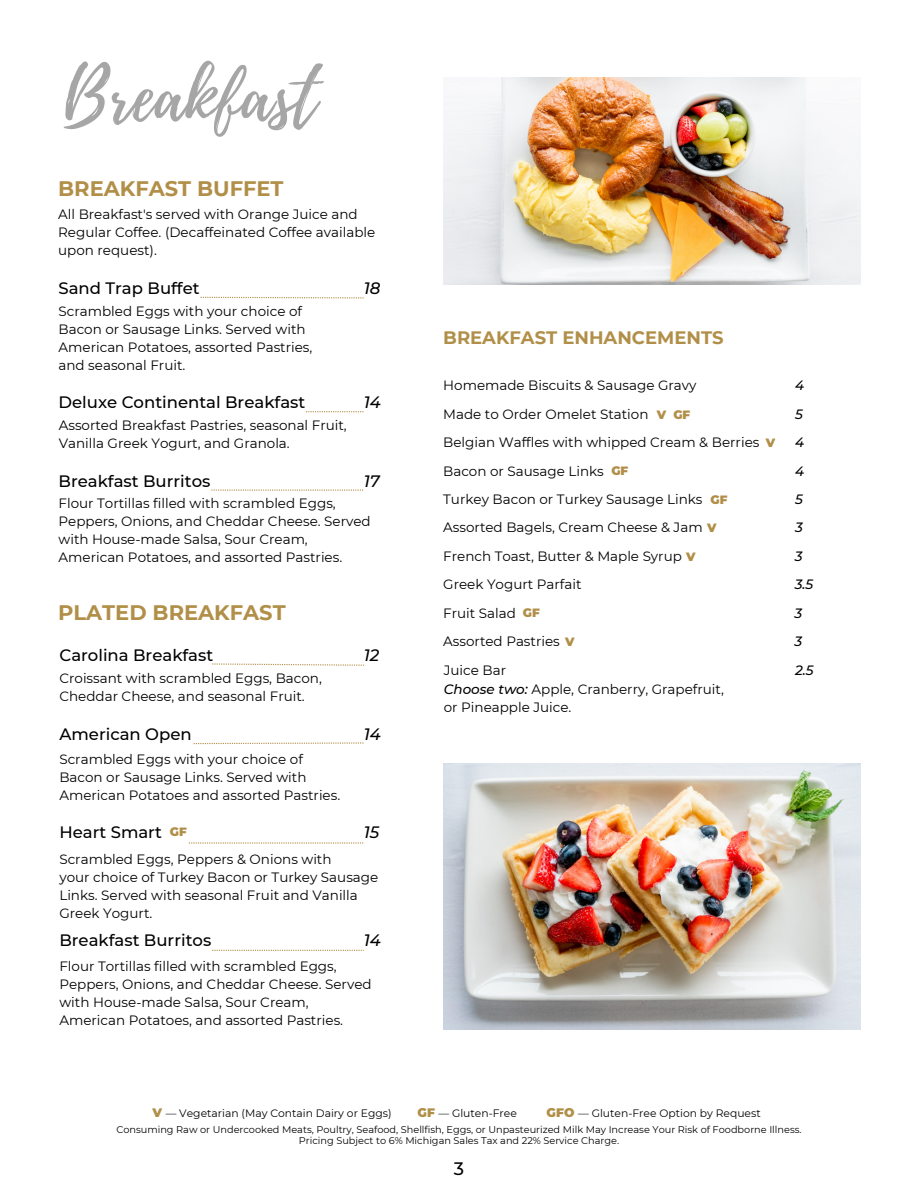
<style>
.page{position:relative;width:918px;height:1188px;background:#fff}
.page>*{position:absolute;margin:0;border:0;box-sizing:border-box;transform-origin:0 0}
.t1{font:70.5px "Playlist Script";color:#a6a6a6}
.t2{font:700 21px "Montserrat";color:#b18f48}
.t3{font:700 18px "Montserrat";color:#b18f48}
.t4{font:500 18px "Montserrat";color:#000}
.t5{font:500 16.5px "Montserrat";color:#000}
.t6{font:italic 500 16.5px "Montserrat";color:#000}
.t7{font:13.5px/18px "Montserrat";color:#000}
.t8{font:italic 500 13.5px "Montserrat";color:#000}
.t9{font:900 12.3px "Montserrat";color:#b18f48}
.t10{font:900 12px "Montserrat";color:#b18f48}
.t11{font:10.8px "Montserrat";color:#000}
.t12{font:9.75px "Montserrat";color:#000}
.s1{font-weight:500;font-style:italic}
</style>
<div class="page">
<img style="left:443px;top:78px;width:418px;height:207px">
<img style="left:443px;top:764px;width:418px;height:265px">
<svg style="left:201px;top:297px;width:163px;height:1px"></svg>
<svg style="left:306px;top:411px;width:57px;height:1px"></svg>
<svg style="left:211px;top:490px;width:152px;height:1px"></svg>
<svg style="left:212px;top:663px;width:152px;height:3px"></svg>
<svg style="left:194px;top:742px;width:169px;height:2px"></svg>
<svg style="left:189px;top:842px;width:174px;height:2px"></svg>
<svg style="left:212px;top:950px;width:152px;height:1px"></svg>
<p class="t1" style="left:64px;top:46px;width:255px">Breakfast</p>
<p class="t2" style="left:58px;top:175px;width:227px">BREAKFAST BUFFET</p>
<p class="t7" style="left:58px;top:205px;width:319px">All Breakfast's served with Orange Juice and<br>Regular Coffee. (Decaffeinated Coffee available upon request).</p>
<p class="t5" style="left:59px;top:279px;width:143px">Sand Trap Buffet</p>
<p class="t7" style="left:59px;top:302px;width:245px">Scrambled Eggs with your choice of</p>
<p class="t7" style="left:59px;top:320px;width:255px">Bacon or Sausage Links. Served with<br>American Potatoes, assorted Pastries,</p>
<p class="t7" style="left:59px;top:356px;width:128px">and seasonal Fruit.</p>
<p class="t5" style="left:59px;top:392px;width:248px">Deluxe Continental Breakfast</p>
<p class="t7" style="left:59px;top:416px;width:290px">Assorted Breakfast Pastries, seasonal Fruit,<br>Vanilla Greek Yogurt, and Granola.</p>
<p class="t6" style="left:364px;top:279px;width:18px">18</p>
<p class="t6" style="left:364px;top:392px;width:19px">14</p>
<p class="t5" style="left:59px;top:471px;width:153px">Breakfast Burritos</p>
<p class="t7" style="left:59px;top:494px;width:314px">Flour Tortillas filled with scrambled Eggs,<br>Peppers, Onions, and Cheddar Cheese. Served with House-made Salsa, Sour Cream,</p>
<p class="t7" style="left:59px;top:548px;width:285px">American Potatoes, and assorted Pastries.</p>
<p class="t6" style="left:364px;top:471px;width:17px">17</p>
<p class="t2" style="left:58px;top:600px;width:229px">PLATED BREAKFAST</p>
<p class="t5" style="left:59px;top:645px;width:155px">Carolina Breakfast</p>
<p class="t7" style="left:59px;top:669px;width:264px">Croissant with scrambled Eggs, Bacon,<br>Cheddar Cheese, and seasonal Fruit.</p>
<p class="t5" style="left:59px;top:724px;width:134px">American Open</p>
<p class="t7" style="left:59px;top:750px;width:245px">Scrambled Eggs with your choice of</p>
<p class="t7" style="left:59px;top:768px;width:249px">Bacon or Sausage Links. Served with</p>
<p class="t7" style="left:59px;top:786px;width:282px">American Potatoes and assorted Pastries.</p>
<p class="t5" style="left:59px;top:823px;width:104px">Heart Smart</p>
<p class="t10" style="left:170px;top:824px;width:18px">GF</p>
<p class="t6" style="left:364px;top:645px;width:17px">12</p>
<p class="t6" style="left:364px;top:724px;width:19px">14</p>
<p class="t6" style="left:364px;top:823px;width:17px">15</p>
<p class="t7" style="left:59px;top:850px;width:274px">Scrambled Eggs, Peppers &amp; Onions with</p>
<p class="t7" style="left:59px;top:868px;width:320px">your choice of Turkey Bacon or Turkey Sausage<br>Links. Served with seasonal Fruit and Vanilla<br>Greek Yogurt.</p>
<p class="t5" style="left:59px;top:930px;width:153px">Breakfast Burritos</p>
<p class="t7" style="left:59px;top:957px;width:314px">Flour Tortillas filled with scrambled Eggs,<br>Peppers, Onions, and Cheddar Cheese. Served with House-made Salsa, Sour Cream,</p>
<p class="t7" style="left:59px;top:1011px;width:285px">American Potatoes, and assorted Pastries.</p>
<p class="t6" style="left:364px;top:930px;width:19px">14</p>
<p class="t3" style="left:443px;top:326px;width:282px">BREAKFAST ENHANCEMENTS</p>
<p class="t7" style="left:443px;top:376px;width:255px">Homemade Biscuits &amp; Sausage Gravy</p>
<p class="t8" style="left:795px;top:377px;width:11px">4</p>
<p class="t7" style="left:443px;top:405px;width:207px">Made to Order Omelet Station</p>
<p class="t8" style="left:795px;top:406px;width:9px">5</p>
<p class="t7" style="left:443px;top:433px;width:318px">Belgian Waffles with whipped Cream &amp; Berries</p>
<p class="t8" style="left:795px;top:434px;width:11px">4</p>
<p class="t7" style="left:443px;top:462px;width:162px">Bacon or Sausage Links</p>
<p class="t8" style="left:795px;top:463px;width:11px">4</p>
<p class="t7" style="left:443px;top:490px;width:261px">Turkey Bacon or Turkey Sausage Links</p>
<p class="t8" style="left:795px;top:491px;width:9px">5</p>
<p class="t7" style="left:443px;top:519px;width:261px">Assorted Bagels, Cream Cheese &amp; Jam</p>
<p class="t8" style="left:795px;top:519px;width:9px">3</p>
<p class="t7" style="left:443px;top:547px;width:240px">French Toast, Butter &amp; Maple Syrup</p>
<p class="t8" style="left:795px;top:548px;width:9px">3</p>
<p class="t10" style="left:657px;top:408px;width:35px">V GF</p>
<p class="t10" style="left:766px;top:435px;width:11px">V</p>
<p class="t10" style="left:611px;top:464px;width:18px">GF</p>
<p class="t10" style="left:711px;top:492px;width:18px">GF</p>
<p class="t10" style="left:707px;top:520px;width:11px">V</p>
<p class="t10" style="left:686px;top:549px;width:11px">V</p>
<p class="t7" style="left:443px;top:576px;width:140px">Greek Yogurt Parfait</p>
<p class="t8" style="left:795px;top:576px;width:20px">3.5</p>
<p class="t7" style="left:443px;top:604px;width:74px">Fruit Salad</p>
<p class="t10" style="left:523px;top:606px;width:18px">GF</p>
<p class="t8" style="left:794px;top:605px;width:9px">3</p>
<p class="t7" style="left:443px;top:632px;width:118px">Assorted Pastries</p>
<p class="t7" style="left:444px;top:661px;width:64px">Juice Bar</p>
<p class="t8" style="left:794px;top:633px;width:9px">3</p>
<p class="t8" style="left:795px;top:662px;width:20px">2.5</p>
<p class="t10" style="left:565px;top:634px;width:11px">V</p>
<p class="t7" style="left:444px;top:680px;width:282px"><span class="s1">Choose two:</span> Apple, Cranberry, Grapefruit,</p>
<p class="t7" style="left:444px;top:698px;width:129px">or Pineapple Juice.</p>
<p class="t9" style="left:153px;top:1106px;width:11px">V</p>
<p class="t11" style="left:166px;top:1107px;width:227px">— Vegetarian (May Contain Dairy or Eggs)</p>
<p class="t9" style="left:418px;top:1106px;width:19px">GF</p>
<p class="t11" style="left:439px;top:1107px;width:80px">— Gluten-Free</p>
<p class="t9" style="left:547px;top:1106px;width:29px">GFO</p>
<p class="t11" style="left:578px;top:1107px;width:184px">— Gluten-Free Option by Request</p>
<p class="t12" style="left:116px;top:1123px;width:687px">Consuming Raw or Undercooked Meats, Poultry, Seafood, Shellfish, Eggs, or Unpasteurized Milk May Increase Your Risk of Foodborne Illness.</p>
<p class="t12" style="left:299px;top:1134px;width:322px">Pricing Subject to 6% Michigan Sales Tax and 22% Service Charge.</p>
<p class="t4" style="left:454px;top:1157px;width:12px">3</p>
</div>
